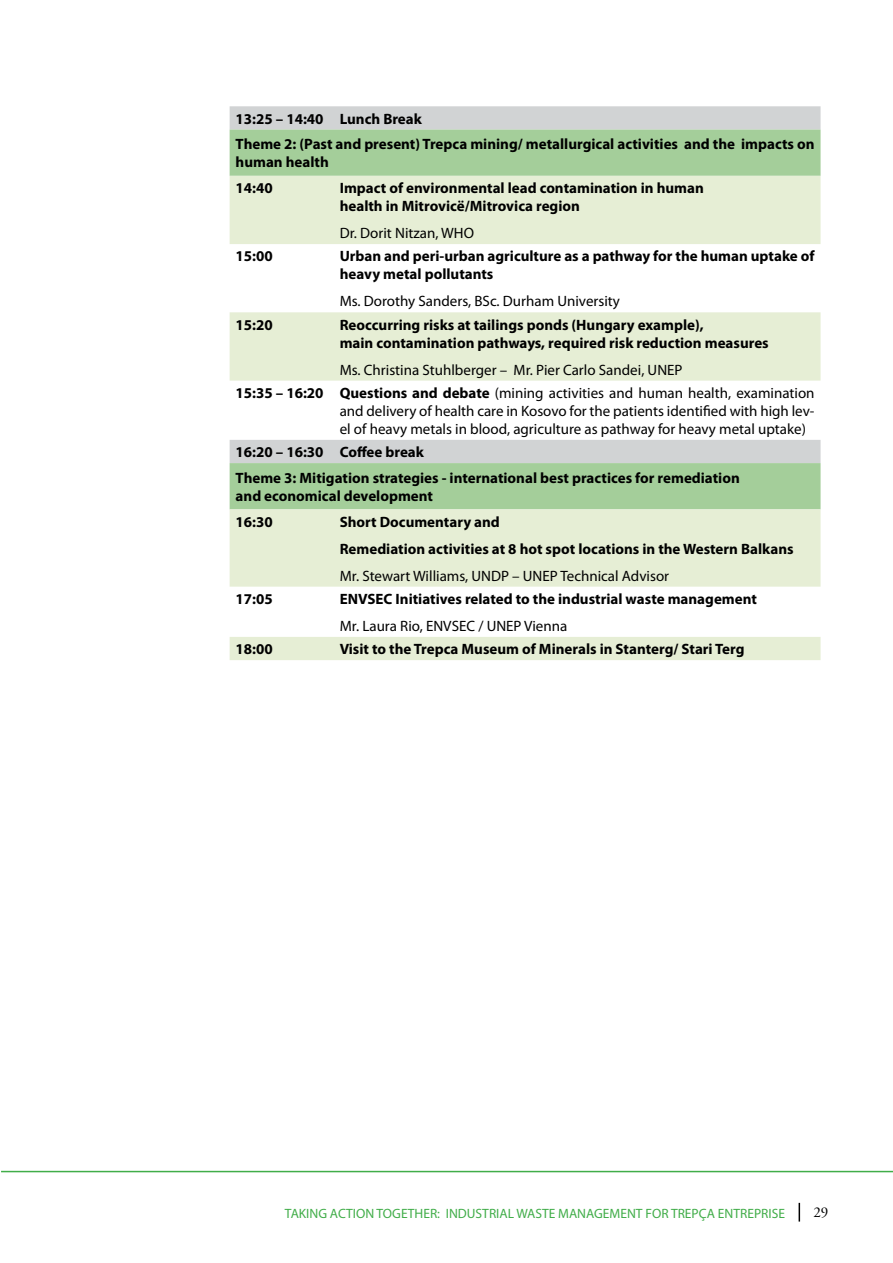
<style>
.page{position:relative;width:893px;height:1263px;background:#fff}
.page>*{position:absolute;margin:0;border:0;box-sizing:border-box;transform-origin:0 0}
.t1{font:700 15px/25.8px "Myriad Pro";color:#000}
.t2{font:15px/23.2px "Myriad Pro";color:#000}
.t3{font:15px "Adobe Garamond Pro";color:#000}
.t4{font:13.5px "Myriad Pro";color:#41ad49}
.s1{font-weight:700}
</style>
<div class="page">
<hr style="left:1px;top:1171px;width:892px;height:1px;background:#41ad49">
<svg style="left:799px;top:1203px;width:1px;height:18px"></svg>
<svg style="left:230px;top:106px;width:591px;height:24px;fill:#d1d3d4"></svg>
<div style="left:230px;top:130px;width:591px;height:46px;background:#a4ce9a"></div>
<svg style="left:230px;top:176px;width:591px;height:484px;fill:#e6eed5"></svg>
<p class="t1" style="left:236px;top:105px;width:580px">13:25 – 14:40 Lunch Break<br>Theme 2: (Past and present) Trepca mining/ metallurgical activities and the impacts on</p>
<p class="t1" style="left:236px;top:149px;width:95px">human health<br>14:40</p>
<p class="t1" style="left:340px;top:179px;width:366px;line-height:18px">Impact of environmental lead contamination in human health in Mitrovicë/Mitrovica region</p>
<p class="t2" style="left:340px;top:221px;width:136px">Dr. Dorit Nitzan, WHO</p>
<p class="t1" style="left:236px;top:243px;width:39px">15:00</p>
<p class="t1" style="left:340px;top:247px;width:476px;line-height:18px">Urban and peri-urban agriculture as a pathway for the human uptake of heavy metal pollutants</p>
<p class="t2" style="left:340px;top:289px;width:282px">Ms. Dorothy Sanders, BSc. Durham University</p>
<p class="t1" style="left:236px;top:311px;width:39px">15:20</p>
<p class="t1" style="left:340px;top:315px;width:431px;line-height:18px">Reoccurring risks at tailings ponds (Hungary example),<br>main contamination pathways, required risk reduction measures</p>
<p class="t2" style="left:236px;top:358px;width:580px;text-indent:104px">Ms. Christina Stuhlberger – Mr. Pier Carlo Sandei, UNEP<br><span class="s1">15:35 – 16:20 Questions and debate</span> (mining activities and human health, examination</p>
<p class="t2" style="left:340px;top:402px;width:476px;line-height:18px">and delivery of health care in Kosovo for the patients identified with high lev&shy;el of heavy metals in blood, agriculture as pathway for heavy metal uptake)</p>
<p class="t1" style="left:236px;top:439px;width:506px">16:20 – 16:30 Coffee break<br>Theme 3: Mitigation strategies - international best practices for remediation</p>
<p class="t1" style="left:236px;top:482px;width:199px">and economical development<br>16:30</p>
<p class="t1" style="left:340px;top:508px;width:455px;line-height:27px">Short Documentary and<br>Remediation activities at 8 hot spot locations in the Western Balkans</p>
<p class="t2" style="left:340px;top:564px;width:331px">Mr. Stewart Williams, UNDP – UNEP Technical Advisor</p>
<p class="t1" style="left:236px;top:585px;width:39px">17:05</p>
<p class="t1" style="left:340px;top:585px;width:419px">ENVSEC Initiatives related to the industrial waste management</p>
<p class="t2" style="left:340px;top:614px;width:229px">Mr. Laura Rio, ENVSEC / UNEP Vienna</p>
<p class="t1" style="left:236px;top:636px;width:39px">18:00</p>
<p class="t1" style="left:340px;top:636px;width:406px">Visit to the Trepca Museum of Minerals in Stanterg/ Stari Terg</p>
<p class="t4" style="left:285px;top:1205px;width:501px">TAKING ACTION TOGETHER: INDUSTRIAL WASTE MANAGEMENT FOR TREPÇA ENTREPRISE</p>
<p class="t3" style="left:813px;top:1203px;width:16px">29</p>
</div>
